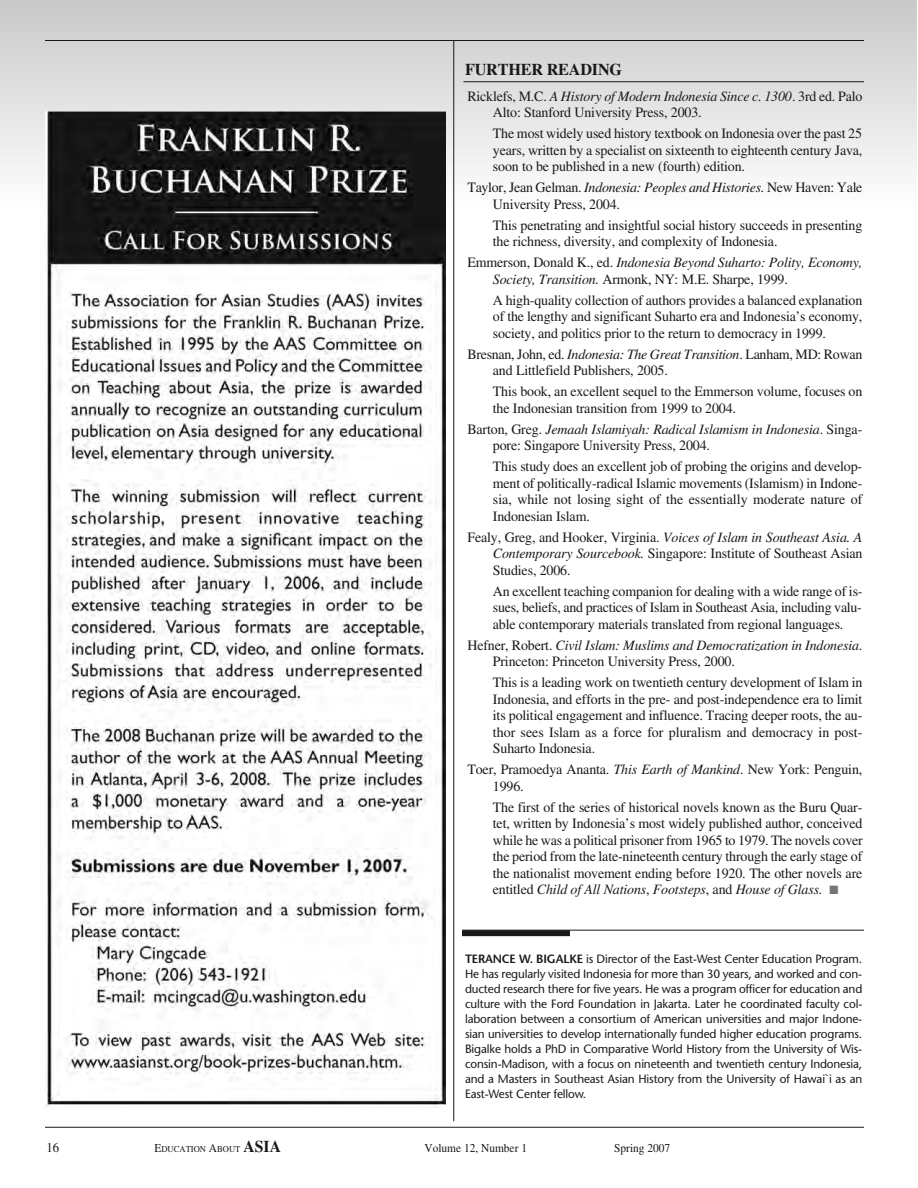
<style>
.page{position:relative;width:918px;height:1188px;background:#fff}
.page>*{position:absolute;margin:0;border:0;box-sizing:border-box;transform-origin:0 0}
.t1{font:700 16.5px "EAA Times";letter-spacing:-.01em;color:#191919}
.t2{font:14.25px/16.5px "EAA Times";letter-spacing:-.01em;color:#191919}
.t3{font:italic 14.25px/16.5px "EAA Times";letter-spacing:-.01em;color:#191919}
.t4{font:13.5px "EAA Times";color:#191919;scale:.95 1}
.t5{font:12px/15px "Stone Sans";letter-spacing:-.01em;color:#191919;text-align:justify}
.t6{font:12px "EAA Times";color:#191919;scale:.95 1}
.t7{font:9px "EAA Times";color:#191919;scale:.95 1}
.s1{font-style:italic}
.s2{font-style:normal}
.s3{color:#757575}
.s4{font-weight:600}
.s5{font-size:12px}
.s6{font-weight:700;font-size:16.5px}
</style>
<div class="page">
<div style="left:0;top:0;width:917px;height:209px;background:linear-gradient(to bottom,#c8c8c8,#fefefe)"></div>
<hr style="left:453px;top:40px;width:1px;height:1081px;background:#191919">
<hr style="left:45px;top:1127px;width:819px;height:1px;background:#191919">
<img style="left:45px;top:112px;width:401px;height:996px">
<hr style="left:464px;top:81px;width:400px;height:1px;background:#191919">
<hr style="left:45px;top:40px;width:819px;height:1px;background:#191919">
<hr style="left:462px;top:930px;width:402px;height:1px;background:#191919">
<div style="left:462px;top:930px;width:108px;height:6px;background:#191919"></div>
<p class="t1" style="left:465px;top:64px;width:159px">FURTHER READING</p>
<p class="t2" style="left:493px;top:89px;width:371px;text-indent:-25px">Ricklefs, M.C. <span class="s1">A History of Modern Indonesia Since c. 1300</span>. 3rd ed. Palo<br>Alto: Stanford University Press, 2003.</p>
<p class="t2" style="left:493px;top:127px;width:371px;text-align:justify">The most widely used history textbook on Indonesia over the past 25 years, written by a specialist on sixteenth to eighteenth century Java, soon to be published in a new (fourth) edition.</p>
<p class="t2" style="left:493px;top:181px;width:371px;text-indent:-25px">Taylor, Jean Gelman. <span class="s1">Indonesia: Peoples and Histories.</span> New Haven: Yale<br>University Press, 2004.</p>
<p class="t2" style="left:493px;top:218px;width:371px">This penetrating and insightful social history succeeds in presenting the richness, diversity, and complexity of Indonesia.</p>
<p class="t3" style="left:493px;top:256px;width:371px;text-indent:-26px"><span class="s2">Emmerson, Donald K., ed.</span> Indonesia Beyond Suharto: Polity, Economy,<br>Society, Transition. <span class="s2">Armonk, NY: M.E. Sharpe, 1999.</span></p>
<p class="t2" style="left:493px;top:293px;width:371px;text-align:justify">A high-quality collection of authors provides a balanced explanation of the lengthy and significant Suharto era and Indonesia’s economy, society, and politics prior to the return to democracy in 1999.</p>
<p class="t2" style="left:493px;top:347px;width:371px;text-indent:-26px">Bresnan, John, ed. <span class="s1">Indonesia: The Great Transition</span>. Lanham, MD: Rowan and Littlefield Publishers, 2005.</p>
<p class="t2" style="left:493px;top:385px;width:371px">This book, an excellent sequel to the Emmerson volume, focuses on the Indonesian transition from 1999 to 2004.</p>
<p class="t2" style="left:493px;top:422px;width:371px;text-indent:-26px">Barton, Greg. <span class="s1">Jemaah Islamiyah: Radical Islamism in Indonesia</span>. Singa&shy;pore: Singapore University Press, 2004.</p>
<p class="t2" style="left:493px;top:460px;width:371px;text-align:justify">This study does an excellent job of probing the origins and develop&shy;ment of politically-radical Islamic movements (Islamism) in Indone&shy;sia, while not losing sight of the essentially moderate nature of Indonesian Islam.</p>
<p class="t2" style="left:493px;top:530px;width:371px;text-align:justify;text-indent:-26px">Fealy, Greg, and Hooker, Virginia. <span class="s1">Voices of Islam in Southeast Asia. A Contemporary Sourcebook.</span> Singapore: Institute of Southeast Asian Studies, 2006.</p>
<p class="t2" style="left:493px;top:584px;width:371px;text-align:justify">An excellent teaching companion for dealing with a wide range of is&shy;sues, beliefs, and practices of Islam in Southeast Asia, including valu&shy;able contemporary materials translated from regional languages.</p>
<p class="t2" style="left:493px;top:638px;width:371px;text-indent:-25px">Hefner, Robert. <span class="s1">Civil Islam: Muslims and Democratization in Indonesia</span>.<br>Princeton: Princeton University Press, 2000.</p>
<p class="t2" style="left:493px;top:676px;width:371px;text-align:justify">This is a leading work on twentieth century development of Islam in Indonesia, and efforts in the pre- and post-independence era to limit its political engagement and influence. Tracing deeper roots, the au&shy;thor sees Islam as a force for pluralism and democracy in post-Suharto Indonesia.</p>
<p class="t2" style="left:493px;top:763px;width:371px;text-indent:-26px">Toer, Pramoedya Ananta. <span class="s1">This Earth of Mankind</span>. New York: Penguin,<br>1996.</p>
<p class="t2" style="left:493px;top:800px;width:371px;text-align:justify">The first of the series of historical novels known as the Buru Quar&shy;tet, written by Indonesia’s most widely published author, conceived while he was a political prisoner from 1965 to 1979. The novels cover the period from the late-nineteenth century through the early stage of the nationalist movement ending before 1920. The other novels are entitled <span class="s1">Child of All Nations</span>, <span class="s1">Footsteps</span>, and <span class="s1">House of Glass.</span> <span class="s3">■</span></p>
<p class="t5" style="left:465px;top:953px;width:399px"><span class="s4">TERANCE W. BIGALKE</span> is Director of the East-West Center Education Program.<br>He has regularly visited Indonesia for more than 30 years, and worked and con&shy;ducted research there for five years. He was a program officer for education and culture with the Ford Foundation in Jakarta. Later he coordinated faculty col&shy;laboration between a consortium of American universities and major Indone&shy;sian universities to develop internationally funded higher education programs.<br>Bigalke holds a PhD in Comparative World History from the University of Wis&shy;consin-Madison, with a focus on nineteenth and twentieth century Indonesia, and a Masters in Southeast Asian History from the University of Hawai`i as an East-West Center fellow.</p>
<p class="t4" style="left:47px;top:1143px;width:15px">16</p>
<p class="t7" style="left:155px;top:1146px;width:135px"><span class="s5">E</span>DUCATION <span class="s5">A</span>BOUT <span class="s6">ASIA</span></p>
<p class="t6" style="left:425px;top:1144px;width:109px">Volume 12, Number 1</p>
<p class="t6" style="left:614px;top:1144px;width:60px">Spring 2007</p>
</div>
